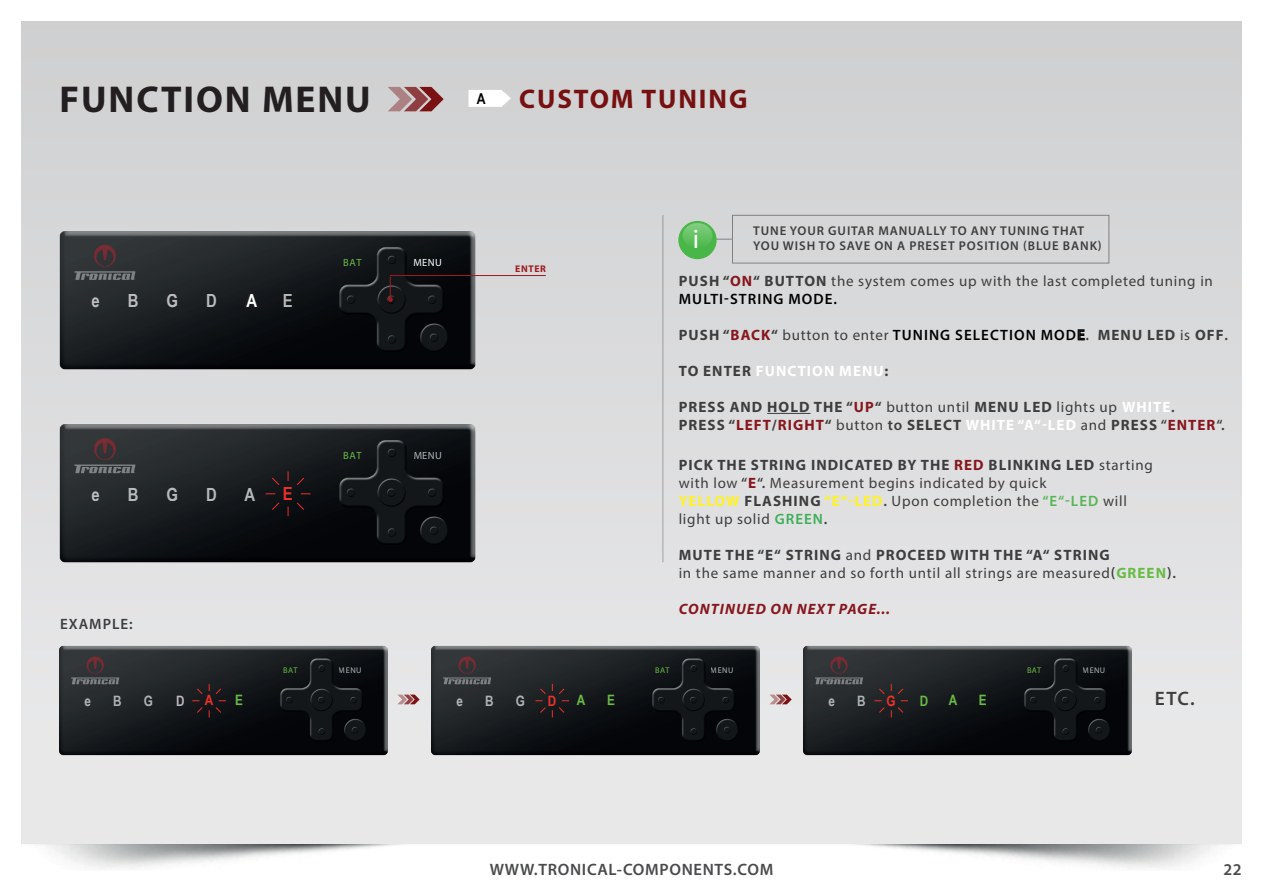
<style>
.page{position:relative;width:1263px;height:893px;background:#fff}
.page>*{position:absolute;margin:0;border:0;box-sizing:border-box;transform-origin:0 0}
.t1{font:700 37.5px "Myriad Pro";letter-spacing:.05em;color:#231f20}
.t2{font:700 27px "Myriad Pro";letter-spacing:.07em;color:#761011}
.t3{font:27px "Myriad Pro";color:#fff}
.t4{font:600 19.5px "Myriad Pro";color:#3e3e3f}
.t5{font:700 18.15px "Arial Narrow";color:#fff}
.t6{font:700 18.15px "Arial Narrow";color:#fbfdfe}
.t7{font:700 18.15px "Arial Narrow";color:#ef3029}
.t8{font:600 16.5px "Myriad Pro";letter-spacing:.04em;color:#494a4b}
.t9{font:15px/18px "Myriad Pro";letter-spacing:.05em;color:#3e3e3f}
.t10{font:700 15px/18px "Myriad Pro";letter-spacing:.07em;color:#3e3e3f}
.t11{font:600 15px "Myriad Pro";letter-spacing:.07em;color:#000}
.t12{font:italic 700 15px "Myriad Pro";letter-spacing:.07em;color:#86171e}
.t13{font:700 15px "Myriad Pro";letter-spacing:.07em;color:#fff}
.t14{font:600 15px "Myriad Pro";letter-spacing:.07em;color:#3e3e3f}
.t15{font:700 14.4px "Arial Narrow";color:#fbfdfe}
.t16{font:700 14.4px "Arial Narrow";color:#68bc45}
.t17{font:700 14.4px "Arial Narrow";color:#ef3029}
.t18{font:700 14.4px "Arial Narrow";color:#fff}
.t19{font:600 12.75px/15.3px "Myriad Pro";letter-spacing:.07em;color:#3e3e3f}
.t20{font:10.5px "Myriad Pro";letter-spacing:.04em;color:#fbfdfe}
.t21{font:10.5px "Myriad Pro";letter-spacing:.06em;color:#68bc45}
.t22{font:700 9.75px "Myriad Pro";letter-spacing:.07em;color:#9e1b1f}
.t23{font:8.25px "Myriad Pro";letter-spacing:.04em;color:#fbfdfe}
.t24{font:8.25px "Myriad Pro";letter-spacing:.04em;color:#68bc45}
.s1{font-family:"Arial Narrow";font-size:15px;color:#040503}
.s2{font-weight:700}
.s3{font-weight:700;color:#86171e}
.s4{font-weight:600;color:#000}
.s5{font-weight:700;color:#3e3e3f}
.s6{font-weight:400;color:#3e3e3f}
.s7{color:#231f20}
.s8{color:#3e3e3f}
.s9{color:#86171e}
.s10{font-weight:400}
.s11{color:#fff}
.s12{font-weight:600}
.s13{font-weight:700;color:#fff229}
.s14{font-weight:600;color:#56b455}
.s15{font-weight:600;color:#3daf57}
.s16{font-weight:700;color:#68bc45}
</style>
<div class="page">
<div style="left:21px;top:21px;width:1221px;height:851px;background:linear-gradient(to bottom,#cecfd0,#ececed)"></div>
<img style="left:21px;top:845px;width:1221px;height:27px">
<img style="left:43px;top:201px;width:448px;height:194px">
<svg style="left:74px;top:245px;width:61px;height:35px;background:#423f42"></svg>
<img style="left:43px;top:395px;width:448px;height:205px">
<svg style="left:74px;top:438px;width:61px;height:35px;background:#423f42"></svg>
<hr style="left:767px;top:413px;width:43px;height:1px;background:#3e3e3f">
<svg style="left:1077px;top:329px;width:8px;height:12px"></svg>
<hr style="left:390px;top:275px;width:156px;height:1px;background:#9e1b1f">
<svg style="left:388px;top:276px;width:5px;height:26px"></svg>
<svg style="left:271px;top:477px;width:9px;height:9px"></svg>
<svg style="left:271px;top:502px;width:9px;height:9px"></svg>
<svg style="left:296px;top:502px;width:9px;height:9px"></svg>
<svg style="left:296px;top:477px;width:9px;height:9px"></svg>
<img style="left:46px;top:622px;width:354px;height:162px">
<svg style="left:71px;top:657px;width:48px;height:27px"></svg>
<svg style="left:192px;top:688px;width:11px;height:25px"></svg>
<svg style="left:209px;top:684px;width:17px;height:33px"></svg>
<img style="left:418px;top:622px;width:354px;height:162px">
<svg style="left:443px;top:657px;width:48px;height:27px"></svg>
<svg style="left:535px;top:688px;width:11px;height:25px"></svg>
<svg style="left:552px;top:684px;width:17px;height:33px"></svg>
<img style="left:790px;top:622px;width:354px;height:162px">
<svg style="left:815px;top:657px;width:48px;height:27px"></svg>
<svg style="left:874px;top:688px;width:11px;height:25px"></svg>
<svg style="left:891px;top:684px;width:17px;height:33px"></svg>
<svg style="left:397px;top:695px;width:23px;height:9px"></svg>
<svg style="left:769px;top:695px;width:23px;height:9px"></svg>
<svg style="left:468px;top:90px;width:43px;height:17px"></svg>
<svg style="left:388px;top:87px;width:56px;height:24px"></svg>
<svg style="left:717px;top:239px;width:15px;height:1px"></svg>
<div style="left:678px;top:221px;width:39px;height:38px;background:#49b748;border-radius:50%"></div>
<svg style="left:683px;top:223px;width:29px;height:25px"></svg>
<hr style="left:662px;top:215px;width:1px;height:347px;background:#040503">
<h1 class="t1" style="left:60px;top:75px;width:313px">FUNCTION MENU</h1>
<h2 class="t2" style="left:477px;top:81px;width:272px"><span class="s1">A</span> CUSTOM TUNING</h2>
<p class="t5" style="left:91px;top:287px;width:10px">e</p>
<p class="t5" style="left:128px;top:287px;width:12px">B</p>
<p class="t5" style="left:167px;top:287px;width:13px">G</p>
<p class="t5" style="left:206px;top:287px;width:12px">D</p>
<p class="t5" style="left:283px;top:287px;width:11px">E</p>
<p class="t5" style="left:247px;top:287px;width:12px">A</p>
<p class="t21" style="left:343px;top:256px;width:20px">BAT</p>
<p class="t6" style="left:91px;top:480px;width:10px">e</p>
<p class="t6" style="left:128px;top:480px;width:12px">B</p>
<p class="t6" style="left:167px;top:480px;width:13px">G</p>
<p class="t6" style="left:206px;top:480px;width:12px">D</p>
<p class="t6" style="left:245px;top:480px;width:12px">A</p>
<p class="t7" style="left:283px;top:480px;width:11px">E</p>
<p class="t21" style="left:343px;top:449px;width:20px">BAT</p>
<p class="t14" style="left:60px;top:615px;width:74px">EXAMPLE:</p>
<p class="t15" style="left:85px;top:690px;width:8px">e</p>
<p class="t15" style="left:113px;top:690px;width:10px">B</p>
<p class="t15" style="left:144px;top:690px;width:11px">G</p>
<p class="t18" style="left:176px;top:689px;width:10px">D</p>
<p class="t17" style="left:205px;top:689px;width:10px">A</p>
<p class="t16" style="left:235px;top:689px;width:9px">E</p>
<p class="t24" style="left:283px;top:665px;width:16px">BAT</p>
<p class="t23" style="left:339px;top:665px;width:24px">MENU</p>
<p class="t20" style="left:413px;top:256px;width:30px">MENU</p>
<p class="t20" style="left:413px;top:449px;width:30px">MENU</p>
<p class="t22" style="left:515px;top:262px;width:32px">ENTER</p>
<p class="t15" style="left:456px;top:690px;width:8px">e</p>
<p class="t15" style="left:485px;top:690px;width:10px">B</p>
<p class="t15" style="left:516px;top:690px;width:11px">G</p>
<p class="t17" style="left:548px;top:689px;width:10px">D</p>
<p class="t16" style="left:577px;top:689px;width:10px">A</p>
<p class="t16" style="left:607px;top:689px;width:9px">E</p>
<h2 class="t3" style="left:693px;top:222px;width:8px">i</h2>
<p class="t19" style="left:753px;top:223px;width:350px">TUNE YOUR GUITAR MANUALLY TO ANY TUNING THAT<br>YOU WISH TO SAVE ON A PRESET POSITION (BLUE BANK)</p>
<p class="t9" style="left:679px;top:272px;width:536px"><span class="s2">PUSH “</span><span class="s3">ON</span><span class="s2">“ BUTTON</span> the system comes up with the last completed tuning in<br><span class="s4">MULTI-STRING MODE.</span></p>
<p class="t11" style="left:679px;top:325px;width:551px"><span class="s5">PUSH “</span><span class="s3">BACK</span><span class="s5">“</span> <span class="s6">button to enter</span> TUNING SELECTION MOD<span class="s7">E</span><span class="s8">.</span> <span class="s5">MENU LED</span> <span class="s6">is</span> <span class="s5">OFF</span><span class="s8">.</span></p>
<p class="t13" style="left:679px;top:361px;width:211px"><span class="s8">TO ENTER</span> FUNCTION MENU<span class="s8">:</span></p>
<p class="t10" style="left:679px;top:397px;width:547px">PRESS AND HOLD THE “<span class="s9">UP</span>“ <span class="s10">button until</span> MENU LED <span class="s10">lights up</span> <span class="s11">WHITE</span><span class="s12">.<br></span>PRESS “<span class="s9">LEFT</span>/<span class="s9">RIGHT</span>“ <span class="s10">button</span> <span class="s12">to</span> SELECT <span class="s11">WHITE “A“-LED</span> <span class="s10">and</span> PRESS <span class="s12">“</span><span class="s9">ENTER</span><span class="s12">“.</span></p>
<p class="t9" style="left:679px;top:456px;width:476px"><span class="s2">PICK THE STRING INDICATED BY THE</span> <span class="s3">RED</span> <span class="s2">BLINKING LED</span> starting with low <span class="s12">“</span><span class="s3">E</span><span class="s12">“.</span> Measurement begins indicated by quick<br><span class="s13">YELLOW</span> <span class="s2">FLASHING</span> <span class="s13">“E“-LED</span><span class="s12">.</span> Upon completion the <span class="s14">“E“-LED</span> will light up solid <span class="s15">GREEN</span><span class="s12">.</span></p>
<p class="t9" style="left:679px;top:546px;width:499px"><span class="s2">MUTE THE “E“ STRING</span> and <span class="s2">PROCEED WITH THE “A“ STRING<br></span>in the same manner and so forth until all strings are measured<span class="s12">(</span><span class="s16">GREEN</span><span class="s12">).</span></p>
<p class="t12" style="left:679px;top:600px;width:213px">CONTINUED ON NEXT PAGE...</p>
<p class="t24" style="left:655px;top:665px;width:16px">BAT</p>
<p class="t23" style="left:711px;top:665px;width:24px">MENU</p>
<p class="t15" style="left:828px;top:690px;width:8px">e</p>
<p class="t15" style="left:857px;top:690px;width:10px">B</p>
<p class="t17" style="left:886px;top:689px;width:11px">G</p>
<p class="t16" style="left:920px;top:689px;width:10px">D</p>
<p class="t16" style="left:949px;top:689px;width:10px">A</p>
<p class="t16" style="left:979px;top:689px;width:9px">E</p>
<p class="t24" style="left:1027px;top:665px;width:16px">BAT</p>
<p class="t23" style="left:1083px;top:665px;width:24px">MENU</p>
<h3 class="t4" style="left:1155px;top:686px;width:41px">ETC.</h3>
<p class="t8" style="left:490px;top:859px;width:285px">WWW.TRONICAL-COMPONENTS.COM</p>
<p class="t8" style="left:1223px;top:859px;width:20px">22</p>
</div>
